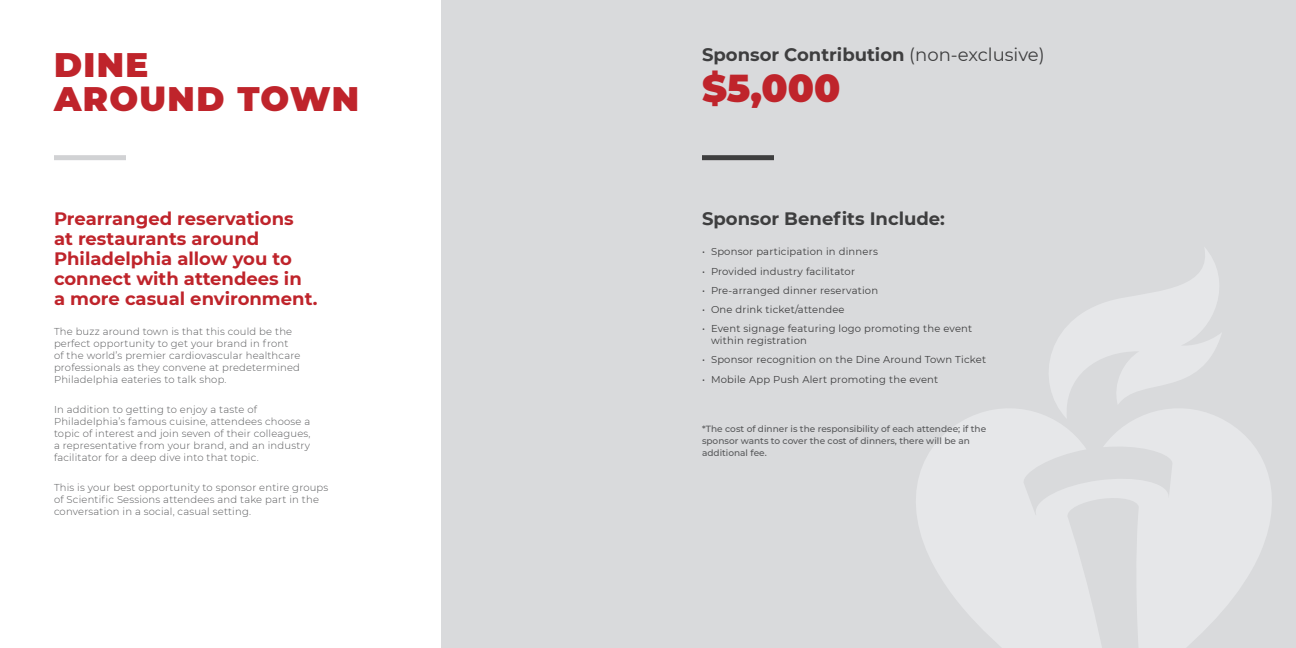
<style>
.page{position:relative;width:1296px;height:648px;background:#fff}
.page>*{position:absolute;margin:0;border:0;box-sizing:border-box;transform-origin:0 0}
.t1{font:900 38px "Montserrat";color:#bf242b}
.t2{font:900 34px/34px "Montserrat";letter-spacing:.04em;color:#bf242b}
.t3{font:700 18px/20px "Montserrat";color:#bf242b}
.t4{font:700 18px "Montserrat";color:#3e3e3f}
.Body{font:300 10px/12px "Montserrat";letter-spacing:.02em;color:#57585a}
.t5{font:10px/12px "Montserrat";letter-spacing:.02em;color:#3e3e3f}
.Body-2{font:500 9px/12px "Montserrat";color:#57585a}
.s1{font-weight:400}
</style>
<div class="page">
<div style="left:441px;top:0;width:855px;height:648px;background:#d9dadc"></div>
<svg style="left:1049px;top:249px;width:172px;height:148px;fill:#e5e6e8"></svg>
<svg style="left:916px;top:397px;width:356px;height:251px;fill:#e6e7e9"></svg>
<div style="left:54px;top:155px;width:72px;height:5px;background:#d1d2d4"></div>
<div style="left:702px;top:155px;width:72px;height:5px;background:#3e3e3f"></div>
<p class="t2" style="left:54px;top:45px;width:307px">DINE<br>AROUND TOWN</p>
<p class="t3" style="left:54px;top:208px;width:265px">Prearranged reservations<br>at restaurants around<br>Philadelphia allow you to connect with attendees in<br>a more casual environment.</p>
<p class="Body" style="left:54px;top:325px;width:248px">The buzz around town is that this could be the perfect opportunity to get your brand in front of the world’s premier cardiovascular healthcare professionals as they convene at predetermined Philadelphia eateries to talk shop.</p>
<p class="Body" style="left:54px;top:403px;width:258px">In addition to getting to enjoy a taste of Philadelphia’s famous cuisine, attendees choose a topic of interest and join seven of their colleagues, a representative from your brand, and an industry facilitator for a deep dive into that topic.</p>
<p class="Body" style="left:54px;top:481px;width:276px">This is your best opportunity to sponsor entire groups of Scientific Sessions attendees and take part in the conversation in a social, casual setting.</p>
<p class="t4" style="left:702px;top:42px;width:344px">Sponsor Contribution <span class="s1">(non-exclusive)</span></p>
<p class="t1" style="left:702px;top:60px;width:140px">$5,000</p>
<p class="t4" style="left:702px;top:206px;width:244px">Sponsor Benefits Include:</p>
<p class="t5" style="left:702px;top:245px;width:177px">• Sponsor participation in dinners</p>
<p class="t5" style="left:702px;top:265px;width:155px">• Provided industry facilitator</p>
<p class="t5" style="left:702px;top:284px;width:178px">• Pre-arranged dinner reservation</p>
<p class="t5" style="left:702px;top:303px;width:144px">• One drink ticket/attendee</p>
<p class="t5" style="left:711px;top:322px;width:263px;text-indent:-9px">• Event signage featuring logo promoting the event within registration</p>
<p class="t5" style="left:702px;top:353px;width:286px">• Sponsor recognition on the Dine Around Town Ticket</p>
<p class="t5" style="left:702px;top:373px;width:238px">• Mobile App Push Alert promoting the event</p>
<p class="Body-2" style="left:702px;top:422px;width:286px">*The cost of dinner is the responsibility of each attendee; if the sponsor wants to cover the cost of dinners, there will be an additional fee.</p>
</div>
